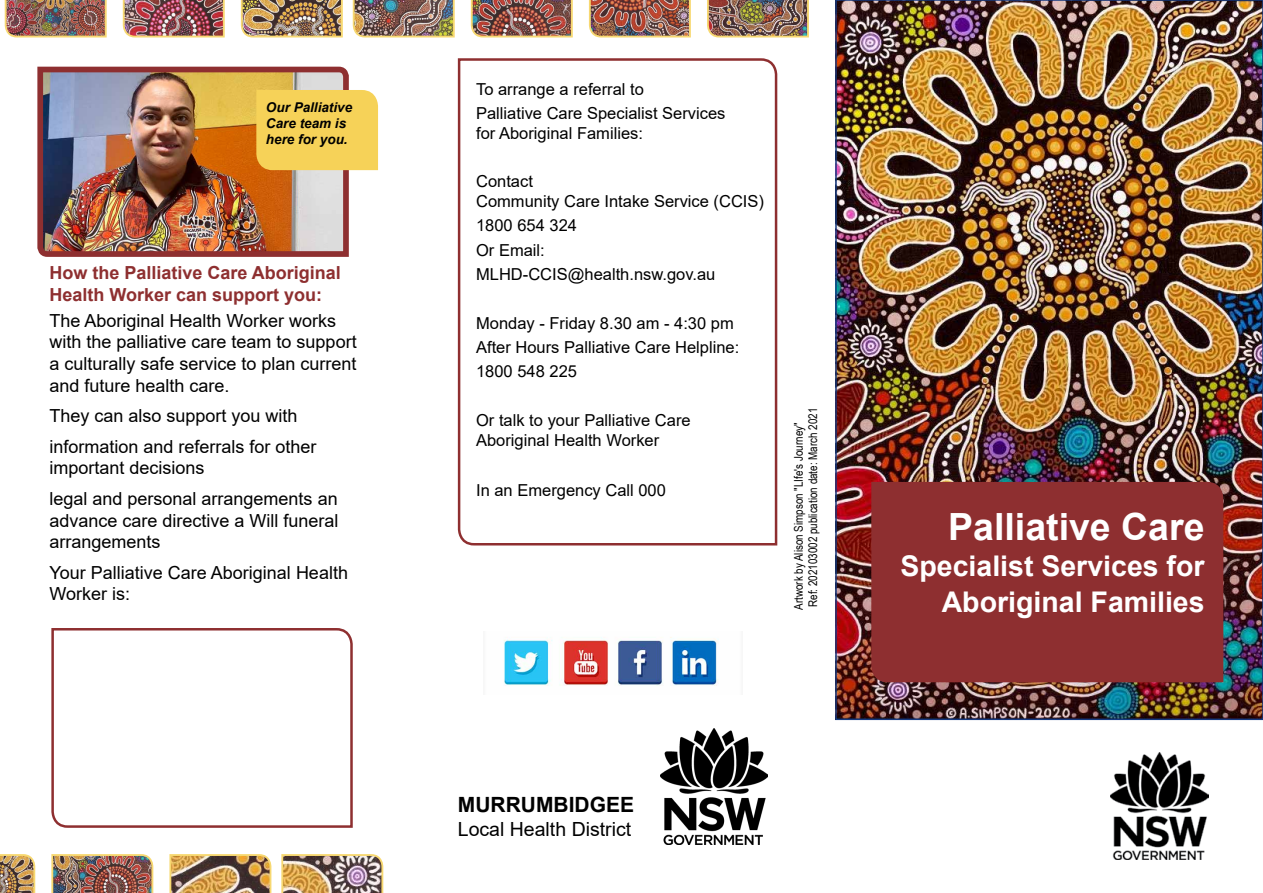
<style>
.page{position:relative;width:1263px;height:893px;background:#fff}
.page>*{position:absolute;margin:0;border:0;box-sizing:border-box;transform-origin:0 0}
.t1{font:700 37.5px "Arial";color:#fff}
.t2{font:700 28.5px/36px "Arial";color:#fff;text-align:right}
.t3{font:700 21px "Arial";color:#000}
.t4{font:19.5px "Arial";color:#000}
.t5{font:18px/21.6px "Arial";color:#000}
.t6{font:700 18px/21.6px "Arial";color:#8e2f30}
.t7{font:16.5px/24.3px "Arial";color:#000}
.t8{font:italic 700 13.5px/16.2px "Arial";color:#000}
.t9{font:12px/14.4px "Arial Narrow";color:#000}
</style>
<div class="page">
<svg style="left:51px;top:628px;width:302px;height:200px"></svg>
<img style="left:838px;top:3px;width:422px;height:714px">
<div style="left:835px;top:0;width:428px;height:720px;border:2px solid #15397f"></div>
<img style="left:1110px;top:752px;width:99px;height:107px">
<img style="left:660px;top:728px;width:107px;height:116px">
<img style="left:504px;top:637px;width:215px;height:49px">
<img style="left:281px;top:854px;width:103px;height:39px">
<img style="left:51px;top:854px;width:103px;height:39px">
<svg style="left:0;top:854px;width:36px;height:39px"></svg>
<img style="left:169px;top:854px;width:103px;height:39px">
<img style="left:352px;top:0;width:103px;height:38px">
<img style="left:122px;top:0;width:103px;height:38px">
<img style="left:588px;top:0;width:103px;height:38px">
<img style="left:4px;top:0;width:103px;height:38px">
<img style="left:470px;top:0;width:103px;height:38px">
<img style="left:240px;top:0;width:103px;height:38px">
<img style="left:707px;top:0;width:102px;height:38px">
<div style="left:870px;top:481px;width:354px;height:203px;background:#8e2f30"></div>
<img style="left:37px;top:66px;width:312px;height:191px">
<div style="left:255px;top:89px;width:123px;height:82px;background:#f6d258"></div>
<svg style="left:457px;top:58px;width:321px;height:488px"></svg>
<p class="t8" style="left:266px;top:99px;width:88px">Our Palliative<br>Care team is here for you.</p>
<p class="t6" style="left:50px;top:262px;width:293px">How the Palliative Care Aboriginal<br>Health Worker can support you:</p>
<p class="t5" style="left:50px;top:310px;width:309px">The Aboriginal Health Worker works with the palliative care team to support a culturally safe service to plan current and future health care.</p>
<p class="t5" style="left:50px;top:400px;width:269px;line-height:30.6px">They can also support you with information and referrals for other</p>
<p class="t5" style="left:50px;top:453px;width:290px;line-height:30.6px">important decisions<br>legal and personal arrangements an</p>
<p class="t5" style="left:50px;top:509px;width:291px">advance care directive a Will funeral arrangements</p>
<p class="t5" style="left:50px;top:562px;width:300px">Your Palliative Care Aboriginal Health<br>Worker is:</p>
<p class="t7" style="left:476px;top:77px;width:251px">To arrange a referral to<br>Palliative Care Specialist Services</p>
<p class="t7" style="left:476px;top:121px;width:168px">for Aboriginal Families:</p>
<p class="t7" style="left:476px;top:172px;width:289px;line-height:19.8px">Contact<br>Community Care Intake Service (CCIS)</p>
<p class="t7" style="left:476px;top:213px;width:241px">1800 654 324<br>Or Email:<br>MLHD-CCIS@health.nsw.gov.au</p>
<p class="t7" style="left:476px;top:311px;width:265px">Monday - Friday 8.30 am - 4:30 pm<br>After Hours Palliative Care Helpline:<br>1800 548 225</p>
<p class="t7" style="left:476px;top:410px;width:216px;line-height:19.8px">Or talk to your Palliative Care<br>Aboriginal Health Worker</p>
<p class="t7" style="left:476px;top:478px;width:191px">In an Emergency Call 000</p>
<p class="t9" style="left:791px;top:610px;width:203px;rotate:-90deg">Artwork by Alison Simpson "LIfe's Journey"<br>Ref: 202103002 publication date: March 2021</p>
<p class="t3" style="left:458px;top:790px;width:178px">MURRUMBIDGEE</p>
<p class="t4" style="left:458px;top:815px;width:175px">Local Health District</p>
<h1 class="t1" style="left:948px;top:500px;width:258px">Palliative Care</h1>
<h2 class="t2" style="left:900px;top:548px;width:306px">Specialist Services for<br>Aboriginal Families</h2>
</div>
